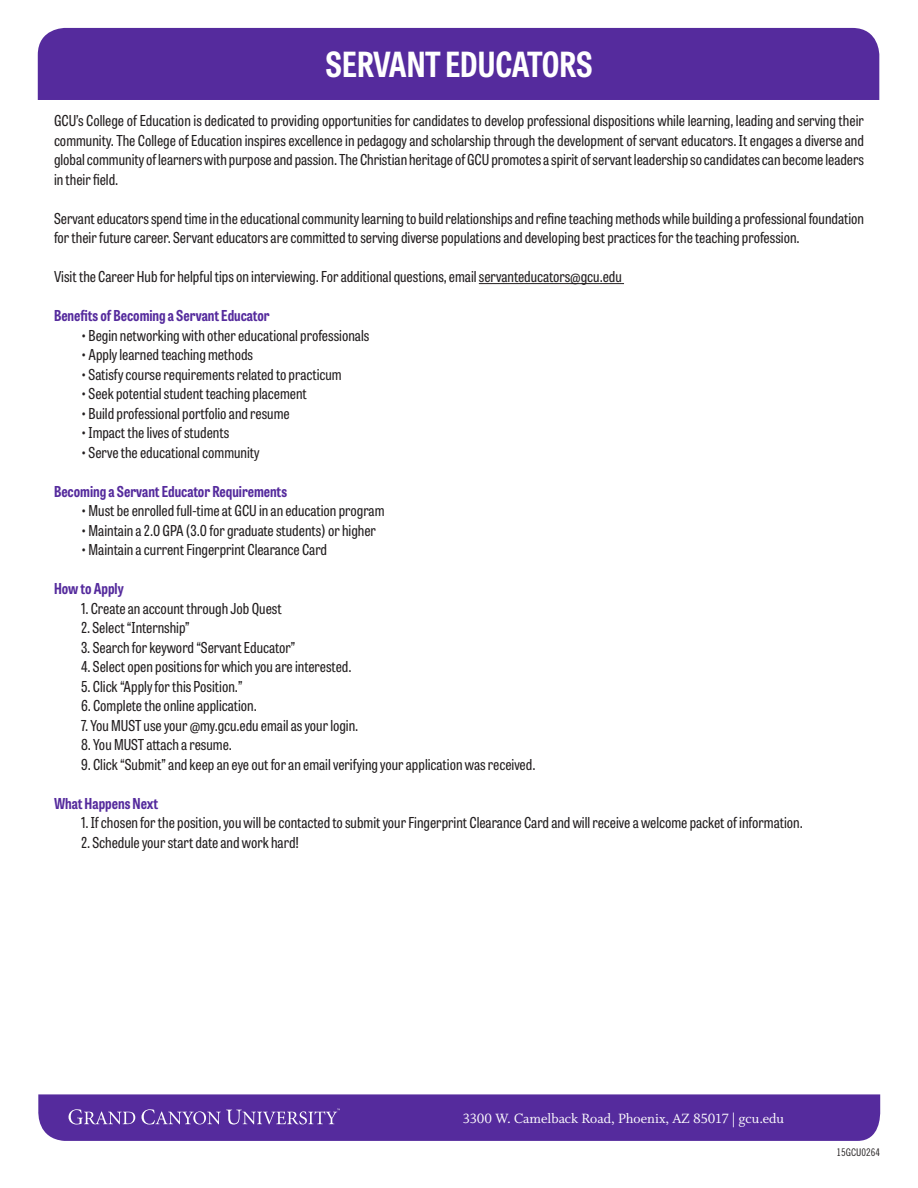
<style>
.page{position:relative;width:918px;height:1188px;background:#fff}
.page>*{position:absolute;margin:0;border:0;box-sizing:border-box;transform-origin:0 0}
.t1{font:700 34.5px "Tablet Gothic Condensed";color:#fff}
.Body{font:15px/19.5px "Tablet Gothic Condensed";color:#231f20;text-align:justify}
.Body-2{font:700 15px "Tablet Gothic Condensed";color:#552b9d}
.t2{font:15px "Whitman Roman LF";color:#fff}
.t3{font:10.5px "Trade Gothic LT Std Cn 18";color:#231f20}
</style>
<div class="page">
<div style="left:38px;top:28px;width:841px;height:72px;background:#552b9d"></div>
<svg style="left:38px;top:1094px;width:842px;height:47px;background:#5b33a0"></svg>
<hr style="left:479px;top:283px;width:145px;height:1px;background:#231f20">
<h1 class="t1" style="left:326px;top:41px;width:269px">SERVANT EDUCATORS</h1>
<p class="Body" style="left:54px;top:110px;width:811px">GCU’s College of Education is dedicated to providing opportunities for candidates to develop professional dispositions while learning, leading and serving their community. The College of Education inspires excellence in pedagogy and scholarship through the development of servant educators. It engages a diverse and global community of learners with purpose and passion. The Christian heritage of GCU promotes a spirit of servant leadership so candidates can become leaders in their field.</p>
<p class="Body" style="left:54px;top:208px;width:812px">Servant educators spend time in the educational community learning to build relationships and refine teaching methods while building a professional foundation for their future career. Servant educators are committed to serving diverse populations and developing best practices for the teaching profession.</p>
<p class="Body" style="left:54px;top:266px;width:569px">Visit the Career Hub for helpful tips on interviewing. For additional questions, email servanteducators@gcu.edu</p>
<p class="Body-2" style="left:54px;top:305px;width:217px">Benefits of Becoming a Servant Educator</p>
<p class="Body" style="left:81px;top:325px;width:290px">• Begin networking with other educational professionals</p>
<p class="Body" style="left:81px;top:344px;width:174px">• Apply learned teaching methods</p>
<p class="Body" style="left:81px;top:364px;width:262px">• Satisfy course requirements related to practicum</p>
<p class="Body" style="left:81px;top:383px;width:227px">• Seek potential student teaching placement</p>
<p class="Body" style="left:81px;top:403px;width:210px">• Build professional portfolio and resume</p>
<p class="Body" style="left:81px;top:422px;width:150px">• Impact the lives of students</p>
<p class="Body" style="left:81px;top:442px;width:180px">• Serve the educational community</p>
<p class="Body-2" style="left:54px;top:481px;width:235px">Becoming a Servant Educator Requirements</p>
<p class="Body" style="left:81px;top:500px;width:305px">• Must be enrolled full-time at GCU in an education program</p>
<p class="Body" style="left:81px;top:520px;width:297px">• Maintain a 2.0 GPA (3.0 for graduate students) or higher</p>
<p class="Body" style="left:81px;top:539px;width:248px">• Maintain a current Fingerprint Clearance Card</p>
<p class="Body-2" style="left:54px;top:578px;width:71px">How to Apply</p>
<p class="Body" style="left:81px;top:598px;width:202px">1. Create an account through Job Quest</p>
<p class="Body" style="left:81px;top:617px;width:110px">2. Select “Internship”</p>
<p class="Body" style="left:81px;top:637px;width:216px">3. Search for keyword “Servant Educator”</p>
<p class="Body" style="left:81px;top:656px;width:272px">4. Select open positions for which you are interested.</p>
<p class="Body" style="left:81px;top:676px;width:163px">5. Click “Apply for this Position.”</p>
<p class="Body" style="left:81px;top:695px;width:177px">6. Complete the online application.</p>
<p class="Body" style="left:81px;top:715px;width:279px">7. You MUST use your @my.gcu.edu email as your login.</p>
<p class="Body" style="left:81px;top:734px;width:152px">8. You MUST attach a resume.</p>
<p class="Body" style="left:81px;top:754px;width:456px">9. Click “Submit” and keep an eye out for an email verifying your application was received.</p>
<p class="Body-2" style="left:54px;top:793px;width:106px">What Happens Next</p>
<p class="Body" style="left:81px;top:812px;width:723px">1. If chosen for the position, you will be contacted to submit your Fingerprint Clearance Card and will receive a welcome packet of information.</p>
<p class="Body" style="left:81px;top:832px;width:220px">2. Schedule your start date and work hard!</p>
<p class="t2" style="left:463px;top:1110px;width:323px">3300 W. Camelback Road, Phoenix, AZ 85017 | gcu.edu</p>
<p class="t3" style="left:836px;top:1146px;width:45px">15GCU0264</p>
</div>
